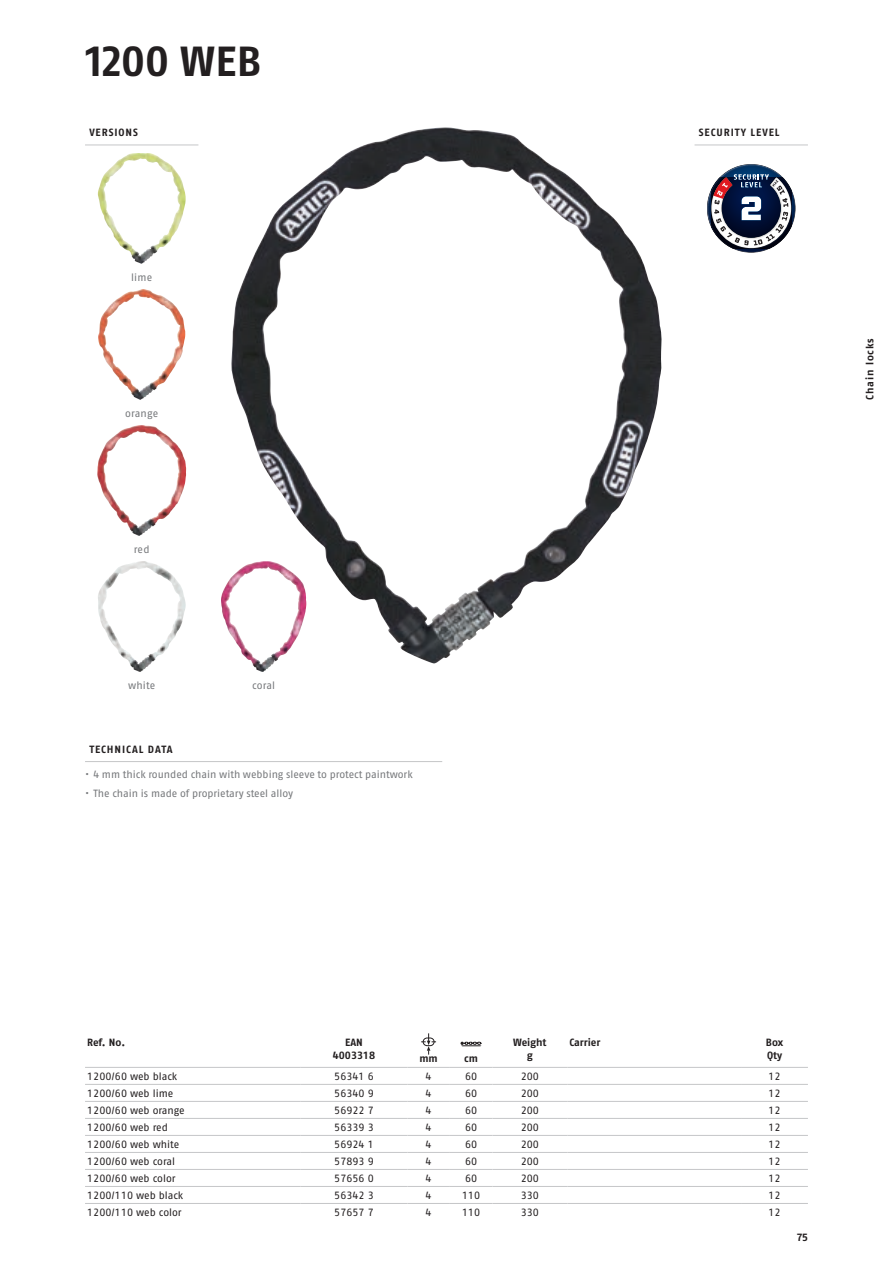
<style>
.page{position:relative;width:893px;height:1263px;background:#fff}
.page>*{position:absolute;margin:0;border:0;box-sizing:border-box;transform-origin:0 0}
.t1{font:700 42px "ABUS Fago Pro";letter-spacing:-.005em;color:#231f20}
.t2{font:10.5px "ABUS Fago Pro";color:#231f20}
.t3{font:10.5px "ABUS Fago Pro";color:#76787b}
.t4{font:700 10.5px/13.5px "ABUS Fago Pro";letter-spacing:.075em;color:#231f20;text-align:center}
.t5{font:700 10.5px/13.5px "ABUS Fago Pro";color:#231f20;text-align:center}
.t6{font:700 10.5px "ABUS Fago Pro";letter-spacing:-.005em;color:#231f20}
</style>
<div class="page">
<img style="left:231px;top:128px;width:430px;height:535px">
<svg style="left:707px;top:164px;width:88px;height:89px"></svg>
<img style="left:98px;top:153px;width:88px;height:111px">
<img style="left:98px;top:290px;width:87px;height:110px">
<img style="left:97px;top:425px;width:89px;height:111px">
<img style="left:98px;top:561px;width:88px;height:111px">
<img style="left:221px;top:561px;width:85px;height:111px">
<hr style="left:85px;top:1067px;width:216px;height:1px;background:#c5c6c8">
<hr style="left:301px;top:1067px;width:106px;height:1px;background:#c5c6c8">
<hr style="left:407px;top:1067px;width:43px;height:1px;background:#c5c6c8">
<hr style="left:450px;top:1067px;width:42px;height:1px;background:#c5c6c8">
<hr style="left:492px;top:1067px;width:75px;height:1px;background:#c5c6c8">
<hr style="left:567px;top:1067px;width:174px;height:1px;background:#c5c6c8">
<hr style="left:741px;top:1067px;width:67px;height:1px;background:#c5c6c8">
<hr style="left:85px;top:1084px;width:216px;height:1px;background:#c5c6c8">
<hr style="left:301px;top:1084px;width:106px;height:1px;background:#c5c6c8">
<hr style="left:407px;top:1084px;width:43px;height:1px;background:#c5c6c8">
<hr style="left:450px;top:1084px;width:42px;height:1px;background:#c5c6c8">
<hr style="left:492px;top:1084px;width:75px;height:1px;background:#c5c6c8">
<hr style="left:567px;top:1084px;width:174px;height:1px;background:#c5c6c8">
<hr style="left:741px;top:1084px;width:67px;height:1px;background:#c5c6c8">
<hr style="left:85px;top:1101px;width:216px;height:1px;background:#c5c6c8">
<hr style="left:301px;top:1101px;width:106px;height:1px;background:#c5c6c8">
<hr style="left:407px;top:1101px;width:43px;height:1px;background:#c5c6c8">
<hr style="left:450px;top:1101px;width:42px;height:1px;background:#c5c6c8">
<hr style="left:492px;top:1101px;width:75px;height:1px;background:#c5c6c8">
<hr style="left:567px;top:1101px;width:174px;height:1px;background:#c5c6c8">
<hr style="left:741px;top:1101px;width:67px;height:1px;background:#c5c6c8">
<hr style="left:85px;top:1118px;width:216px;height:1px;background:#c5c6c8">
<hr style="left:301px;top:1118px;width:106px;height:1px;background:#c5c6c8">
<hr style="left:407px;top:1118px;width:43px;height:1px;background:#c5c6c8">
<hr style="left:450px;top:1118px;width:42px;height:1px;background:#c5c6c8">
<hr style="left:492px;top:1118px;width:75px;height:1px;background:#c5c6c8">
<hr style="left:567px;top:1118px;width:174px;height:1px;background:#c5c6c8">
<hr style="left:741px;top:1118px;width:67px;height:1px;background:#c5c6c8">
<hr style="left:85px;top:1135px;width:216px;height:1px;background:#c5c6c8">
<hr style="left:301px;top:1135px;width:106px;height:1px;background:#c5c6c8">
<hr style="left:407px;top:1135px;width:43px;height:1px;background:#c5c6c8">
<hr style="left:450px;top:1135px;width:42px;height:1px;background:#c5c6c8">
<hr style="left:492px;top:1135px;width:75px;height:1px;background:#c5c6c8">
<hr style="left:567px;top:1135px;width:174px;height:1px;background:#c5c6c8">
<hr style="left:741px;top:1135px;width:67px;height:1px;background:#c5c6c8">
<hr style="left:85px;top:1152px;width:216px;height:1px;background:#c5c6c8">
<hr style="left:301px;top:1152px;width:106px;height:1px;background:#c5c6c8">
<hr style="left:407px;top:1152px;width:43px;height:1px;background:#c5c6c8">
<hr style="left:450px;top:1152px;width:42px;height:1px;background:#c5c6c8">
<hr style="left:492px;top:1152px;width:75px;height:1px;background:#c5c6c8">
<hr style="left:567px;top:1152px;width:174px;height:1px;background:#c5c6c8">
<hr style="left:741px;top:1152px;width:67px;height:1px;background:#c5c6c8">
<hr style="left:85px;top:1169px;width:216px;height:1px;background:#c5c6c8">
<hr style="left:301px;top:1169px;width:106px;height:1px;background:#c5c6c8">
<hr style="left:407px;top:1169px;width:43px;height:1px;background:#c5c6c8">
<hr style="left:450px;top:1169px;width:42px;height:1px;background:#c5c6c8">
<hr style="left:492px;top:1169px;width:75px;height:1px;background:#c5c6c8">
<hr style="left:567px;top:1169px;width:174px;height:1px;background:#c5c6c8">
<hr style="left:741px;top:1169px;width:67px;height:1px;background:#c5c6c8">
<hr style="left:85px;top:1186px;width:216px;height:1px;background:#c5c6c8">
<hr style="left:301px;top:1186px;width:106px;height:1px;background:#c5c6c8">
<hr style="left:407px;top:1186px;width:43px;height:1px;background:#c5c6c8">
<hr style="left:450px;top:1186px;width:42px;height:1px;background:#c5c6c8">
<hr style="left:492px;top:1186px;width:75px;height:1px;background:#c5c6c8">
<hr style="left:567px;top:1186px;width:174px;height:1px;background:#c5c6c8">
<hr style="left:741px;top:1186px;width:67px;height:1px;background:#c5c6c8">
<hr style="left:85px;top:1203px;width:216px;height:1px;background:#c5c6c8">
<hr style="left:301px;top:1203px;width:106px;height:1px;background:#c5c6c8">
<hr style="left:407px;top:1203px;width:43px;height:1px;background:#c5c6c8">
<hr style="left:450px;top:1203px;width:42px;height:1px;background:#c5c6c8">
<hr style="left:492px;top:1203px;width:75px;height:1px;background:#c5c6c8">
<hr style="left:567px;top:1203px;width:174px;height:1px;background:#c5c6c8">
<hr style="left:741px;top:1203px;width:67px;height:1px;background:#c5c6c8">
<svg style="left:421px;top:1033px;width:15px;height:21px"></svg>
<div style="left:423px;top:1038px;width:11px;height:8px;border:1px solid #231f20;border-radius:4px"></div>
<svg style="left:460px;top:1042px;width:22px;height:4px"></svg>
<hr style="left:85px;top:145px;width:113px;height:1px;background:#c5c6c8">
<hr style="left:694px;top:145px;width:114px;height:1px;background:#c5c6c8">
<hr style="left:85px;top:761px;width:357px;height:1px;background:#c5c6c8">
<h1 class="t1" style="left:85px;top:36px;width:178px">1200 WEB</h1>
<p class="t4" style="left:89px;top:125px;width:50px">VERSIONS</p>
<p class="t4" style="left:699px;top:125px;width:82px">SECURITY LEVEL</p>
<p class="t3" style="left:131px;top:270px;width:23px">lime</p>
<p class="t3" style="left:125px;top:407px;width:35px">orange</p>
<p class="t3" style="left:134px;top:543px;width:17px">red</p>
<p class="t3" style="left:128px;top:679px;width:29px">white</p>
<p class="t3" style="left:252px;top:679px;width:25px">coral</p>
<p class="t4" style="left:89px;top:742px;width:85px">TECHNICAL DATA</p>
<p class="t3" style="left:85px;top:768px;width:329px">• 4 mm thick rounded chain with webbing sleeve to protect paintwork</p>
<p class="t3" style="left:85px;top:787px;width:210px">• The chain is made of proprietary steel alloy</p>
<p class="t4" style="left:863px;top:400px;width:63px;rotate:-90deg">Chain locks</p>
<p class="t4" style="left:87px;top:1035px;width:40px">Ref. No.</p>
<p class="t5" style="left:333px;top:1035px;width:44px">EAN<br>4003318</p>
<p class="t4" style="left:419px;top:1052px;width:20px">mm</p>
<p class="t4" style="left:464px;top:1052px;width:15px">cm</p>
<p class="t4" style="left:513px;top:1035px;width:35px">Weight g</p>
<p class="t6" style="left:569px;top:1036px;width:33px">Carrier</p>
<p class="t4" style="left:766px;top:1035px;width:19px;text-align:left">Box<br>Qty</p>
<p class="t2" style="left:87px;top:1070px;width:92px">1200/60 web black</p>
<p class="t2" style="left:334px;top:1070px;width:41px">56341 6</p>
<p class="t2" style="left:426px;top:1070px;width:8px">4</p>
<p class="t2" style="left:465px;top:1070px;width:14px">60</p>
<p class="t2" style="left:521px;top:1070px;width:20px">200</p>
<p class="t2" style="left:768px;top:1070px;width:14px">12</p>
<p class="t2" style="left:87px;top:1087px;width:88px">1200/60 web lime</p>
<p class="t2" style="left:334px;top:1087px;width:41px">56340 9</p>
<p class="t2" style="left:426px;top:1087px;width:8px">4</p>
<p class="t2" style="left:465px;top:1087px;width:14px">60</p>
<p class="t2" style="left:521px;top:1087px;width:20px">200</p>
<p class="t2" style="left:768px;top:1087px;width:14px">12</p>
<p class="t2" style="left:87px;top:1104px;width:99px">1200/60 web orange</p>
<p class="t2" style="left:334px;top:1104px;width:41px">56922 7</p>
<p class="t2" style="left:426px;top:1104px;width:8px">4</p>
<p class="t2" style="left:465px;top:1104px;width:14px">60</p>
<p class="t2" style="left:521px;top:1104px;width:20px">200</p>
<p class="t2" style="left:768px;top:1104px;width:14px">12</p>
<p class="t2" style="left:87px;top:1121px;width:82px">1200/60 web red</p>
<p class="t2" style="left:334px;top:1121px;width:41px">56339 3</p>
<p class="t2" style="left:426px;top:1121px;width:8px">4</p>
<p class="t2" style="left:465px;top:1121px;width:14px">60</p>
<p class="t2" style="left:521px;top:1121px;width:20px">200</p>
<p class="t2" style="left:768px;top:1121px;width:14px">12</p>
<p class="t2" style="left:87px;top:1138px;width:94px">1200/60 web white</p>
<p class="t2" style="left:334px;top:1138px;width:41px">56924 1</p>
<p class="t2" style="left:426px;top:1138px;width:8px">4</p>
<p class="t2" style="left:465px;top:1138px;width:14px">60</p>
<p class="t2" style="left:521px;top:1138px;width:20px">200</p>
<p class="t2" style="left:768px;top:1138px;width:14px">12</p>
<p class="t2" style="left:87px;top:1155px;width:89px">1200/60 web coral</p>
<p class="t2" style="left:334px;top:1155px;width:41px">57893 9</p>
<p class="t2" style="left:426px;top:1155px;width:8px">4</p>
<p class="t2" style="left:465px;top:1155px;width:14px">60</p>
<p class="t2" style="left:521px;top:1155px;width:20px">200</p>
<p class="t2" style="left:768px;top:1155px;width:14px">12</p>
<p class="t2" style="left:87px;top:1172px;width:90px">1200/60 web color</p>
<p class="t2" style="left:334px;top:1172px;width:41px">57656 0</p>
<p class="t2" style="left:426px;top:1172px;width:8px">4</p>
<p class="t2" style="left:465px;top:1172px;width:14px">60</p>
<p class="t2" style="left:521px;top:1172px;width:20px">200</p>
<p class="t2" style="left:768px;top:1172px;width:14px">12</p>
<p class="t2" style="left:87px;top:1189px;width:98px">1200/110 web black</p>
<p class="t2" style="left:334px;top:1189px;width:41px">56342 3</p>
<p class="t2" style="left:426px;top:1189px;width:8px">4</p>
<p class="t2" style="left:462px;top:1189px;width:20px">110</p>
<p class="t2" style="left:521px;top:1189px;width:20px">330</p>
<p class="t2" style="left:768px;top:1189px;width:14px">12</p>
<p class="t2" style="left:87px;top:1206px;width:96px">1200/110 web color</p>
<p class="t2" style="left:334px;top:1206px;width:41px">57657 7</p>
<p class="t2" style="left:426px;top:1206px;width:8px">4</p>
<p class="t2" style="left:462px;top:1206px;width:20px">110</p>
<p class="t2" style="left:521px;top:1206px;width:20px">330</p>
<p class="t2" style="left:768px;top:1206px;width:14px">12</p>
<p class="t4" style="left:797px;top:1231px;width:12px">75</p>
</div>
